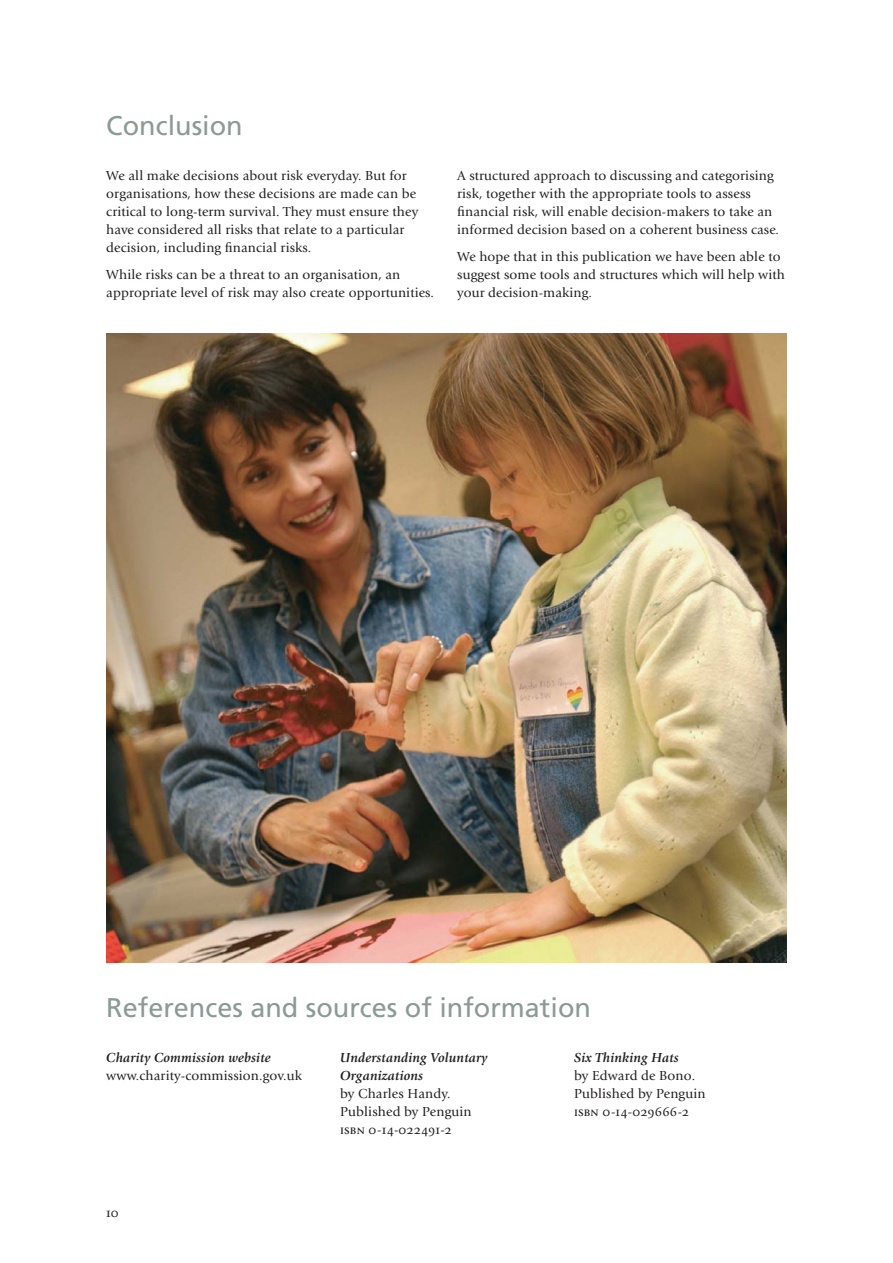
<style>
.page{position:relative;width:893px;height:1263px;background:#fff}
.page>*{position:absolute;margin:0;border:0;box-sizing:border-box;transform-origin:0 0}
.t1{font:27px "Frutiger";color:#8b9b93}
.t2{font:13.5px/18px "Giovanni";letter-spacing:.01em;color:#231f20}
.t3{font:italic 700 13.5px/18px "Giovanni";letter-spacing:.01em;color:#231f20}
.t4{font:13.5px "Giovanni SCEF";letter-spacing:.025em;color:#231f20}
.s1{font-family:"Giovanni"}
</style>
<div class="page">
<img style="left:106px;top:333px;width:681px;height:630px">
<h1 class="t1" style="left:106px;top:115px;width:138px">Conclusion</h1>
<p class="t2" style="left:106px;top:168px;width:313px">We all make decisions about risk everyday. But for organisations, how these decisions are made can be critical to long-term survival. They must ensure they have considered all risks that relate to a particular decision, including financial risks.</p>
<p class="t2" style="left:106px;top:267px;width:329px">While risks can be a threat to an organisation, an appropriate level of risk may also create opportunities.</p>
<p class="t2" style="left:457px;top:168px;width:323px">A structured approach to discussing and categorising risk, together with the appropriate tools to assess financial risk, will enable decision-makers to take an informed decision based on a coherent business case.</p>
<p class="t2" style="left:457px;top:249px;width:329px">We hope that in this publication we have been able to suggest some tools and structures which will help with your decision-making.</p>
<h1 class="t1" style="left:106px;top:997px;width:486px">References and sources of information</h1>
<p class="t3" style="left:106px;top:1050px;width:166px">Charity Commission website</p>
<p class="t2" style="left:106px;top:1068px;width:197px">www.charity-commission.gov.uk</p>
<p class="t3" style="left:574px;top:1050px;width:106px">Six Thinking Hats</p>
<p class="t2" style="left:574px;top:1068px;width:133px">by Edward de Bono.<br>Published by Penguin</p>
<p class="t4" style="left:574px;top:1103px;width:116px">isbn 0<span class="s1">-</span>14<span class="s1">-</span>029666<span class="s1">-</span>2</p>
<p class="t3" style="left:340px;top:1050px;width:149px">Understanding Voluntary<br>Organizations</p>
<p class="t2" style="left:340px;top:1086px;width:133px">by Charles Handy.<br>Published by Penguin</p>
<p class="t4" style="left:340px;top:1121px;width:113px">isbn 0<span class="s1">-</span>14<span class="s1">-</span>022491<span class="s1">-</span>2</p>
<p class="t4" style="left:106px;top:1204px;width:14px">10</p>
</div>
